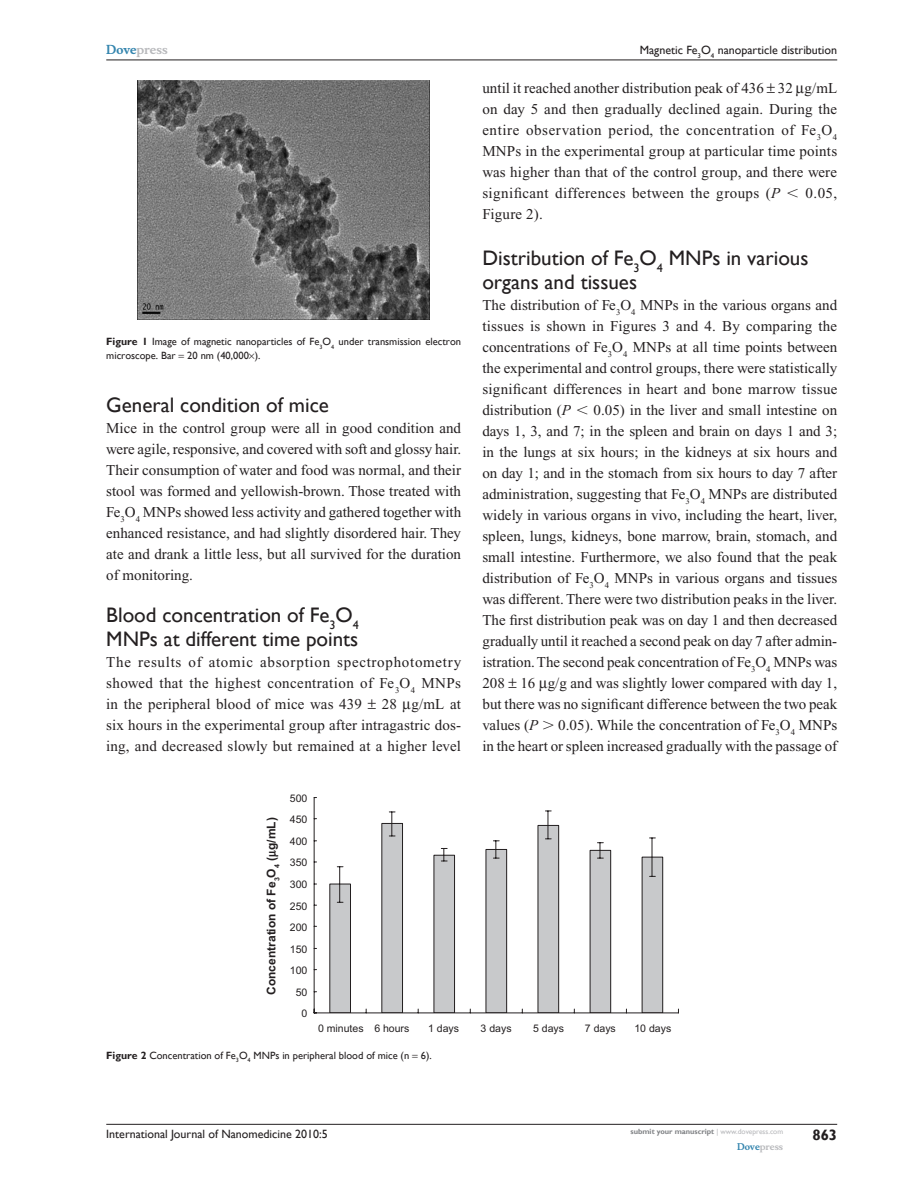
<style>
.page{position:relative;width:918px;height:1188px;background:#fff}
.page>*{position:absolute;margin:0;border:0;box-sizing:border-box;transform-origin:0 0}
.t1{font:21px/24px "Gill Sans";color:#231f20}
.t2{font:15px/21px "Times New Roman";letter-spacing:.01em;color:#231f20;text-align:justify}
.t3{font:700 15px "Gill Sans";color:#231f20}
.t4{font:12px "Gill Sans";color:#231f20}
.t5{font:700 12px "Arial";color:#231f20}
.t6{font:700 12px "Musee";color:#b8b9bc}
.t7{font:10.5px/13.5px "Gill Sans";color:#231f20}
.t8{font:10.5px "Arial";color:#231f20}
.t9{font:700 9px "Musee";color:#b8b9bc}
.t10{font:700 7.5px "Gill Sans";color:#808285}
.s1{color:#3485ae}
.s2{font-weight:700}
.s3{font-style:italic}
.s4{font-family:"Mathematical Pi One"}
.s5{font-weight:400;color:#b8b9bc}
</style>
<div class="page">
<img style="left:137px;top:81px;width:293px;height:239px">
<div style="left:330px;top:884px;width:21px;height:129px;background:#c8c9cb"></div>
<div style="left:329px;top:884px;width:22px;height:129px;border:1px solid #231f20"></div>
<div style="left:382px;top:823px;width:21px;height:190px;background:#c8c9cb"></div>
<div style="left:381px;top:823px;width:22px;height:190px;border:1px solid #231f20"></div>
<div style="left:434px;top:855px;width:21px;height:158px;background:#c8c9cb"></div>
<div style="left:433px;top:855px;width:22px;height:158px;border:1px solid #231f20"></div>
<div style="left:486px;top:849px;width:21px;height:164px;background:#c8c9cb"></div>
<div style="left:486px;top:849px;width:21px;height:164px;border:1px solid #231f20"></div>
<div style="left:538px;top:825px;width:21px;height:188px;background:#c8c9cb"></div>
<div style="left:538px;top:825px;width:21px;height:188px;border:1px solid #231f20"></div>
<div style="left:590px;top:850px;width:21px;height:163px;background:#c8c9cb"></div>
<div style="left:590px;top:850px;width:21px;height:163px;border:1px solid #231f20"></div>
<div style="left:642px;top:857px;width:21px;height:156px;background:#c8c9cb"></div>
<div style="left:642px;top:857px;width:21px;height:156px;border:1px solid #231f20"></div>
<svg style="left:337px;top:866px;width:6px;height:37px"></svg>
<svg style="left:389px;top:812px;width:6px;height:25px"></svg>
<svg style="left:441px;top:848px;width:6px;height:14px"></svg>
<svg style="left:493px;top:840px;width:6px;height:19px"></svg>
<svg style="left:545px;top:811px;width:6px;height:28px"></svg>
<svg style="left:597px;top:842px;width:6px;height:17px"></svg>
<svg style="left:650px;top:838px;width:5px;height:39px"></svg>
<hr style="left:314px;top:1013px;width:364px;height:1px;background:#231f20">
<hr style="left:314px;top:798px;width:1px;height:215px;background:#231f20">
<hr style="left:106px;top:1124px;width:731px;height:1px;background:#231f20">
<hr style="left:106px;top:60px;width:731px;height:1px;background:#231f20">
<p class="t6" style="left:106px;top:43px;width:63px"><span class="s1">Dove</span>press</p>
<p class="t7" style="left:106px;top:335px;width:356px"><span class="s2">Figure 1</span> Image of magnetic nanoparticles of Fe<sub>3</sub>O<sub>4</sub> under transmission electron microscope. Bar 20 nm (40,000 ).</p>
<h1 class="t1" style="left:106px;top:393px;width:224px">General condition of mice</h1>
<p class="t2" style="left:106px;top:417px;width:356px">Mice in the control group were all in good condition and were agile, responsive, and covered with soft and glossy hair.<br>Their consumption of water and food was normal, and their stool was formed and yellowish-brown. Those treated with Fe<sub>3</sub>O<sub>4</sub> MNPs showed less activity and gathered together with enhanced resistance, and had slightly disordered hair. They ate and drank a little less, but all survived for the duration of monitoring.</p>
<h1 class="t1" style="left:106px;top:603px;width:254px">Blood concentration of Fe<sub>3</sub>O<sub>4<br></sub>MNPs at different time points</h1>
<p class="t2" style="left:106px;top:651px;width:357px">The results of atomic absorption spectrophotometry showed that the highest concentration of Fe<sub>3</sub>O<sub>4</sub> MNPs in the peripheral blood of mice was 439</p>
<p class="t2" style="left:106px;top:693px;width:356px;text-indent:275px">28 g/mL at six hours in the experimental group after intragastric dos&shy;ing, and decreased slowly but remained at a higher level</p>
<p class="t5" style="left:264px;top:995px;width:179px;rotate:-90deg">Concentration of Fe O<sub>3</sub> <sub>4</sub> ( g/mL)</p>
<p class="t8" style="left:290px;top:792px;width:19px">500</p>
<p class="t8" style="left:290px;top:813px;width:19px">450</p>
<p class="t8" style="left:290px;top:835px;width:19px">400</p>
<p class="t8" style="left:290px;top:857px;width:19px">350</p>
<p class="t8" style="left:290px;top:879px;width:19px">300</p>
<p class="t8" style="left:290px;top:900px;width:19px">250</p>
<p class="t8" style="left:290px;top:921px;width:19px">200</p>
<p class="t8" style="left:290px;top:943px;width:19px">150</p>
<p class="t8" style="left:290px;top:964px;width:19px">100</p>
<p class="t8" style="left:296px;top:986px;width:13px">50</p>
<p class="t8" style="left:302px;top:1008px;width:7px">0</p>
<p class="t4" style="left:640px;top:43px;width:199px">Magnetic Fe<sub>3</sub>O<sub>4</sub> nanoparticle distribution</p>
<p class="t2" style="left:482px;top:77px;width:356px">until it reached another distribution peak of 436 32 g/mL on day 5 and then gradually declined again. During the entire observation period, the concentration of Fe<sub>3</sub>O<sub>4<br></sub>MNPs in the experimental group at particular time points was higher than that of the control group, and there were significant differences between the groups (<span class="s3">P</span> <span class="s4">,</span> 0.05, Figure 2).</p>
<h1 class="t1" style="left:482px;top:246px;width:328px">Distribution of Fe<sub>3</sub>O<sub>4</sub> MNPs in various organs and tissues</h1>
<p class="t2" style="left:482px;top:295px;width:357px">The distribution of Fe<sub>3</sub>O<sub>4</sub> MNPs in the various organs and tissues is shown in Figures 3 and 4. By comparing the concentrations of Fe<sub>3</sub>O<sub>4</sub> MNPs at all time points between the experimental and control groups, there were statistically significant differences in heart and bone marrow tissue distribution (<span class="s3">P</span> <span class="s4">,</span> 0.05) in the liver and small intestine on days 1, 3, and 7; in the spleen and brain on days 1 and 3; in the lungs at six hours; in the kidneys at six hours and on day 1; and in the stomach from six hours to day 7 after administration, suggesting that Fe<sub>3</sub>O<sub>4</sub> MNPs are distributed widely in various organs in vivo, including the heart, liver, spleen, lungs, kidneys, bone marrow, brain, stomach, and small intestine. Furthermore, we also found that the peak distribution of Fe<sub>3</sub>O<sub>4</sub> MNPs in various organs and tissues was different. There were two distribution peaks in the liver.<br>The first distribution peak was on day 1 and then decreased gradually until it reached a second peak on day 7 after admin&shy;istration. The second peak concentration of Fe<sub>3</sub>O<sub>4</sub> MNPs was 208 16 g/g and was slightly lower compared with day 1, but there was no significant difference between the two peak values (<span class="s3">P</span> <span class="s4">.</span> 0.05). While the concentration of Fe<sub>3</sub>O<sub>4</sub> MNPs in the heart or spleen increased gradually with the passage of</p>
<p class="t8" style="left:318px;top:1023px;width:93px">0 minutes 6 hours</p>
<p class="t8" style="left:428px;top:1023px;width:32px">1 days</p>
<p class="t8" style="left:481px;top:1023px;width:32px">3 days</p>
<p class="t8" style="left:533px;top:1023px;width:32px">5 days</p>
<p class="t8" style="left:585px;top:1023px;width:32px">7 days</p>
<p class="t8" style="left:634px;top:1023px;width:38px">10 days</p>
<p class="t7" style="left:106px;top:1049px;width:327px"><span class="s2">Figure 2</span> Concentration of Fe<sub>3</sub>O<sub>4</sub> MNPs in peripheral blood of mice (n 6).</p>
<p class="t4" style="left:106px;top:1127px;width:223px">International Journal of Nanomedicine 2010:5</p>
<p class="t10" style="left:631px;top:1127px;width:154px">submit your manuscript <span class="s5">| www.dovepress.com</span></p>
<p class="t9" style="left:737px;top:1141px;width:48px"><span class="s1">Dove</span>press</p>
<p class="t3" style="left:812px;top:1126px;width:26px">863</p>
</div>
